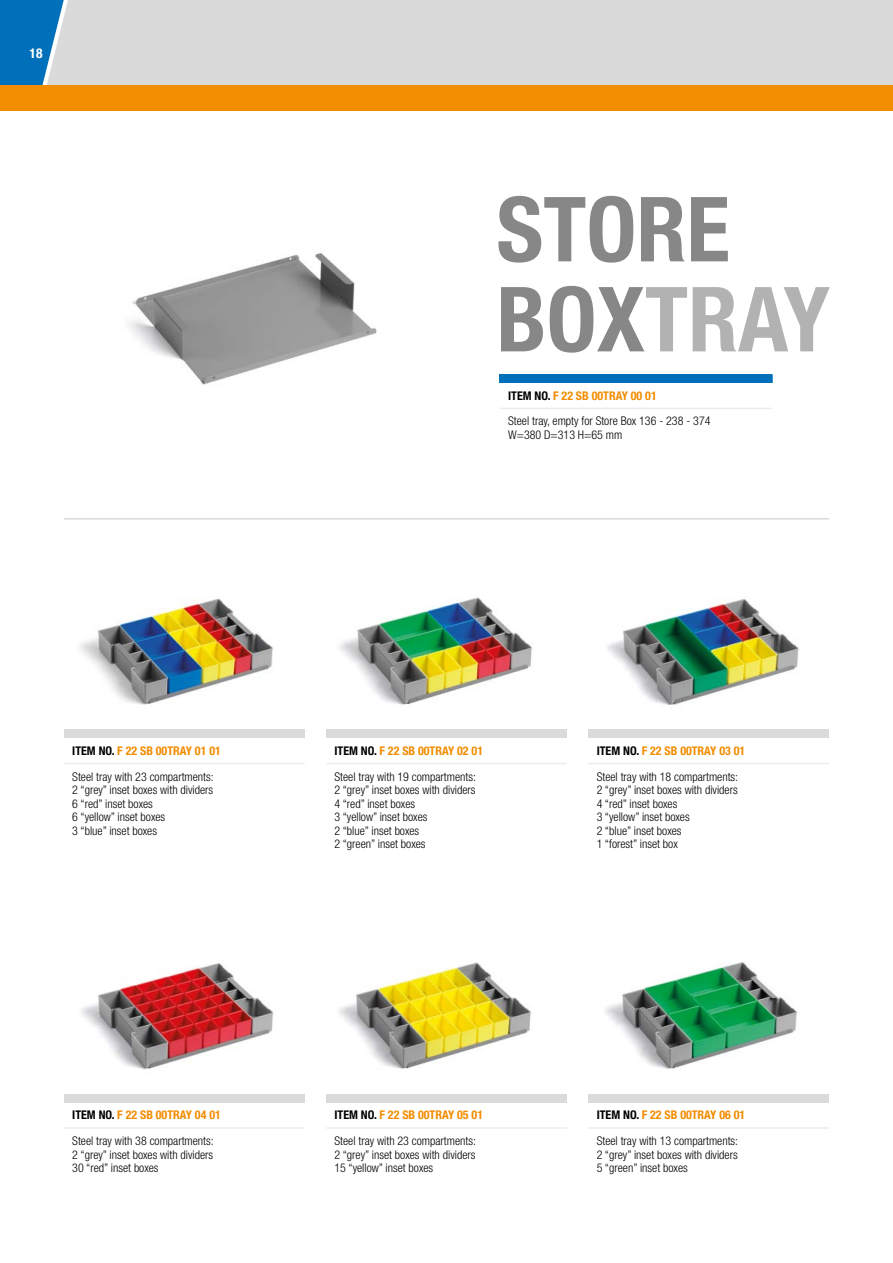
<style>
.page{position:relative;width:893px;height:1263px;background:#fff}
.page>*{position:absolute;margin:0;border:0;box-sizing:border-box;transform-origin:0 0}
.t1{font:700 condensed 90px/90px "Helvetica Neue LT Std";color:#878787}
.t2{font:700 13.5px "Helvetica Neue LT Std Bold Cn CE";color:#fff}
.t3{font:300 condensed 12px/13.5px "Helvetica Neue LT Std";color:#000}
.s1{color:#b3b2b2}
.s2{font-weight:700}
.s3{font-weight:700;color:#f28c00}
</style>
<div class="page">
<div style="left:0;top:0;width:47px;height:85px;background:#0070ba"></div>
<div style="left:47px;top:0;width:846px;height:85px;background:#dadada"></div>
<div style="left:0;top:85px;width:893px;height:26px;background:#f28c00"></div>
<img style="left:605px;top:962px;width:193px;height:107px">
<img style="left:339px;top:962px;width:192px;height:107px">
<img style="left:81px;top:963px;width:193px;height:107px">
<img style="left:339px;top:597px;width:193px;height:108px">
<img style="left:79px;top:598px;width:195px;height:107px">
<hr style="left:64px;top:518px;width:765px;height:1px;background:#dadada">
<img style="left:128px;top:253px;width:249px;height:132px">
<img style="left:607px;top:599px;width:192px;height:106px">
<div style="left:588px;top:729px;width:241px;height:9px;background:#dadada"></div>
<hr style="left:588px;top:763px;width:241px;height:1px;background:#ededed">
<div style="left:64px;top:729px;width:241px;height:9px;background:#dadada"></div>
<hr style="left:64px;top:763px;width:241px;height:1px;background:#ededed">
<div style="left:500px;top:374px;width:272px;height:9px;background:#0070ba"></div>
<hr style="left:500px;top:408px;width:272px;height:1px;background:#ededed">
<div style="left:64px;top:1094px;width:241px;height:8px;background:#dadada"></div>
<hr style="left:64px;top:1127px;width:241px;height:2px;background:#ededed">
<div style="left:326px;top:729px;width:241px;height:9px;background:#dadada"></div>
<hr style="left:326px;top:763px;width:241px;height:1px;background:#ededed">
<div style="left:326px;top:1094px;width:241px;height:8px;background:#dadada"></div>
<hr style="left:326px;top:1127px;width:241px;height:2px;background:#ededed">
<div style="left:588px;top:1094px;width:241px;height:8px;background:#dadada"></div>
<hr style="left:588px;top:1127px;width:241px;height:2px;background:#ededed">
<p class="t2" style="left:30px;top:45px;width:14px">18</p>
<h1 class="t1" style="left:496px;top:183px;width:335px">STORE<br>BOX<span class="s1">TRAY</span></h1>
<p class="t3" style="left:508px;top:382px;width:204px;line-height:26px"><span class="s2">ITEM NO.</span> <span class="s3">F 22 SB 00TRAY 00 01<br></span>Steel tray, empty for Store Box 136 - 238 - 374</p>
<p class="t3" style="left:508px;top:428px;width:116px">W=380 D=313 H=65 mm</p>
<p class="t3" style="left:72px;top:737px;width:150px;line-height:26px"><span class="s2">ITEM NO.</span> <span class="s3">F 22 SB 00TRAY 01 01<br></span>Steel tray with 23 compartments:</p>
<p class="t3" style="left:72px;top:783px;width:142px">2 “grey” inset boxes with dividers<br>6 “red” inset boxes<br>6 “yellow” inset boxes<br>3 “blue” inset boxes</p>
<p class="t3" style="left:72px;top:1102px;width:150px;line-height:26px"><span class="s2">ITEM NO.</span> <span class="s3">F 22 SB 00TRAY 04 01<br></span>Steel tray with 38 compartments:</p>
<p class="t3" style="left:72px;top:1147px;width:142px">2 “grey” inset boxes with dividers<br>30 “red” inset boxes</p>
<p class="t3" style="left:334px;top:737px;width:150px;line-height:26px"><span class="s2">ITEM NO.</span> <span class="s3">F 22 SB 00TRAY 02 01<br></span>Steel tray with 19 compartments:</p>
<p class="t3" style="left:334px;top:783px;width:142px">2 “grey” inset boxes with dividers<br>4 “red” inset boxes<br>3 “yellow” inset boxes<br>2 “blue” inset boxes<br>2 “green” inset boxes</p>
<p class="t3" style="left:334px;top:1102px;width:150px;line-height:26px"><span class="s2">ITEM NO.</span> <span class="s3">F 22 SB 00TRAY 05 01<br></span>Steel tray with 23 compartments:</p>
<p class="t3" style="left:334px;top:1147px;width:142px">2 “grey” inset boxes with dividers<br>15 “yellow” inset boxes</p>
<p class="t3" style="left:597px;top:737px;width:150px;line-height:26px"><span class="s2">ITEM NO.</span> <span class="s3">F 22 SB 00TRAY 03 01<br></span>Steel tray with 18 compartments:</p>
<p class="t3" style="left:597px;top:783px;width:142px">2 “grey” inset boxes with dividers<br>4 “red” inset boxes<br>3 “yellow” inset boxes<br>2 “blue” inset boxes<br>1 “forest” inset box</p>
<p class="t3" style="left:597px;top:1102px;width:150px;line-height:26px"><span class="s2">ITEM NO.</span> <span class="s3">F 22 SB 00TRAY 06 01<br></span>Steel tray with 13 compartments:</p>
<p class="t3" style="left:597px;top:1147px;width:142px">2 “grey” inset boxes with dividers<br>5 “green” inset boxes</p>
</div>
